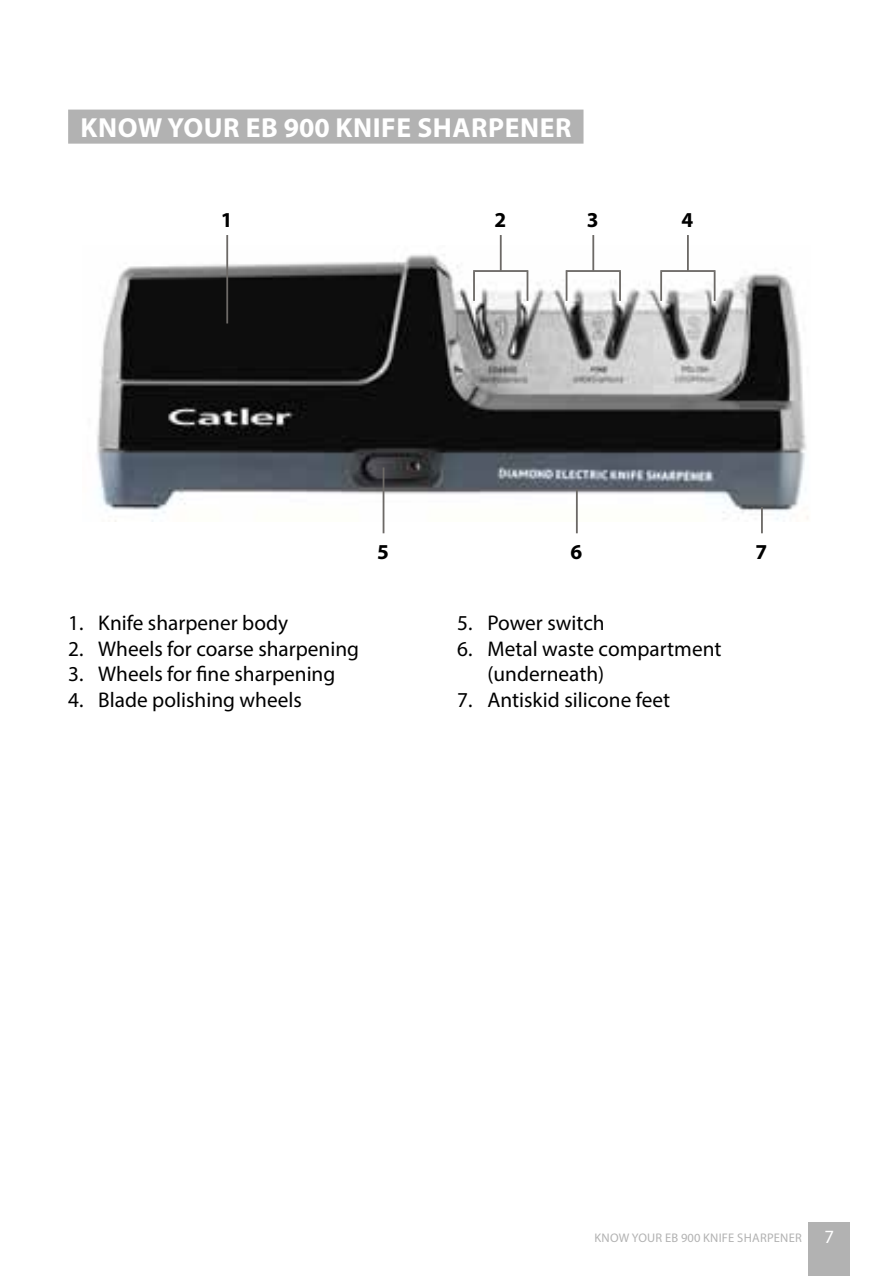
<style>
.page{position:relative;width:893px;height:1276px;background:#fff}
.page>*{position:absolute;margin:0;border:0;box-sizing:border-box;transform-origin:0 0}
.t1{font:700 27.6px "Myriad Pro";letter-spacing:.02em;color:#fff}
.t2{font:21.3px/25.5px "Myriad Pro";color:#000}
.t3{font:700 21.3px "Myriad Pro";color:#000}
.t4{font:12.6px "Myriad Pro";letter-spacing:.02em;color:#b2b2b2}
.s1{font-size:18.6px;color:#fff}
</style>
<div class="page">
<div style="left:809px;top:1222px;width:41px;height:54px;background:#b2b2b2"></div>
<div style="left:68px;top:110px;width:515px;height:34px;background:#b2b2b2"></div>
<img style="left:96px;top:245px;width:712px;height:277px">
<hr style="left:226px;top:235px;width:2px;height:88px;background:#6c6966">
<hr style="left:500px;top:235px;width:2px;height:36px;background:#6c6966">
<hr style="left:473px;top:272px;width:2px;height:29px;background:#6c6966">
<svg style="left:527px;top:272px;width:1px;height:29px"></svg>
<hr style="left:473px;top:270px;width:55px;height:2px;background:#6c6966">
<hr style="left:592px;top:235px;width:2px;height:36px;background:#6c6966">
<svg style="left:566px;top:272px;width:1px;height:29px"></svg>
<hr style="left:619px;top:272px;width:2px;height:29px;background:#6c6966">
<hr style="left:566px;top:270px;width:55px;height:2px;background:#6c6966">
<hr style="left:687px;top:235px;width:2px;height:36px;background:#6c6966">
<hr style="left:660px;top:272px;width:2px;height:29px;background:#6c6966">
<svg style="left:714px;top:272px;width:1px;height:29px"></svg>
<hr style="left:660px;top:270px;width:55px;height:2px;background:#6c6966">
<hr style="left:383px;top:467px;width:1px;height:66px;background:#6c6966">
<hr style="left:576px;top:489px;width:2px;height:44px;background:#6c6966">
<hr style="left:761px;top:507px;width:2px;height:26px;background:#6c6966">
<p class="t1" style="left:80px;top:110px;width:492px">KNOW YOUR EB 900 KNIFE SHARPENER</p>
<p class="t3" style="left:221px;top:206px;width:13px">1</p>
<p class="t3" style="left:494px;top:206px;width:13px">2</p>
<p class="t3" style="left:587px;top:206px;width:13px">3</p>
<p class="t3" style="left:681px;top:206px;width:13px">4</p>
<p class="t3" style="left:377px;top:537px;width:13px">5</p>
<p class="t3" style="left:570px;top:537px;width:13px">6</p>
<p class="t3" style="left:756px;top:537px;width:13px">7</p>
<p class="t2" style="left:68px;top:610px;width:221px">1. Knife sharpener body</p>
<p class="t2" style="left:68px;top:635px;width:292px">2. Wheels for coarse sharpening</p>
<p class="t2" style="left:68px;top:661px;width:269px">3. Wheels for fine sharpening</p>
<p class="t2" style="left:68px;top:686px;width:235px">4. Blade polishing wheels</p>
<p class="t2" style="left:457px;top:610px;width:149px">5. Power switch</p>
<p class="t2" style="left:487px;top:635px;width:236px;text-indent:-30px">6. Metal waste compartment (underneath)</p>
<p class="t2" style="left:457px;top:686px;width:214px">7. Antiskid silicone feet</p>
<p class="t4" style="left:595px;top:1230px;width:241px">KNOW YOUR EB 900 KNIFE SHARPENER <span class="s1">7</span></p>
</div>
